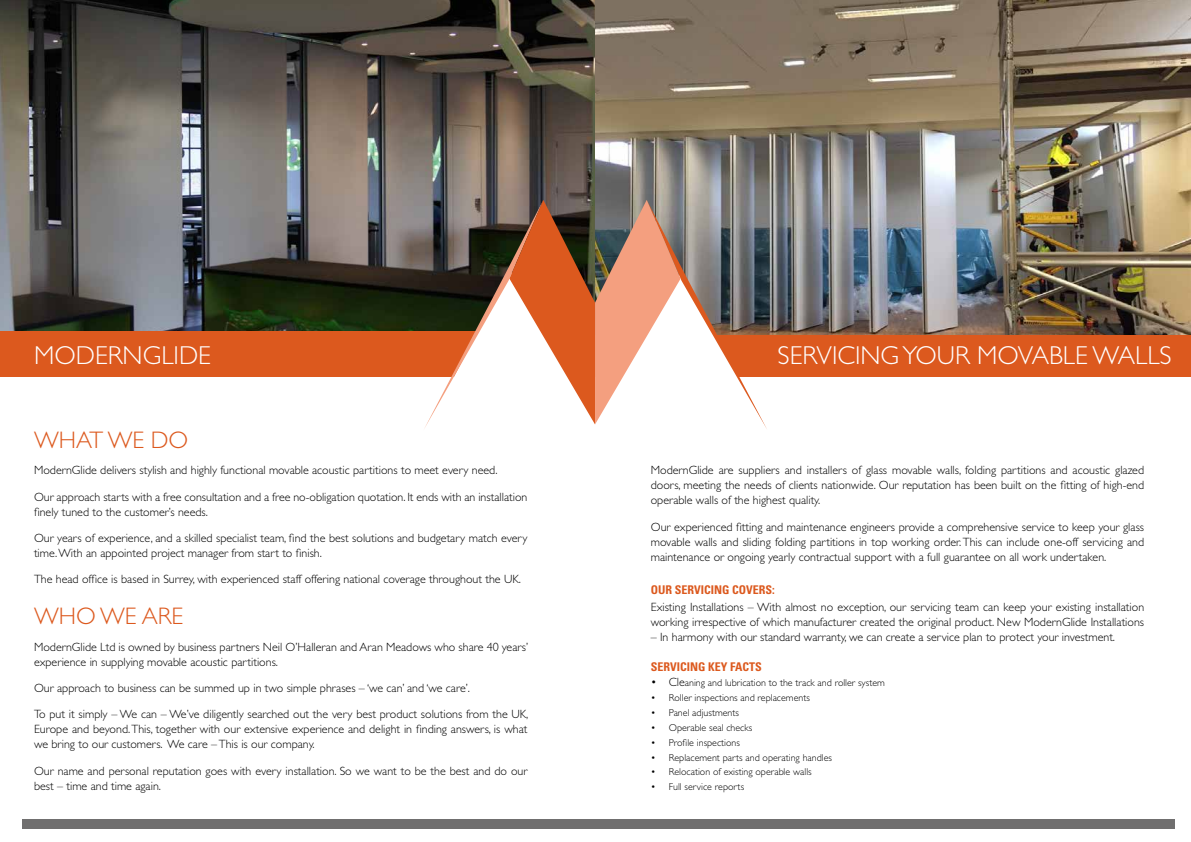
<style>
.page{position:relative;width:1191px;height:842px;background:#fff}
.page>*{position:absolute;margin:0;border:0;box-sizing:border-box;transform-origin:0 0}
.t1{font:300 26px "Gill Sans";color:#fff}
.t2{font:300 24px "Gill Sans";color:#dc591e}
.t3{font:300 12px/15px "Gill Sans";color:#000}
.t4{font:700 condensed 12px "Univers";color:#dc591e}
.t5{font:300 10px "Gill Sans";color:#000}
.s1{font-size:12px}
</style>
<div class="page">
<img style="left:0;top:0;width:1191px;height:332px">
<div style="left:0;top:332px;width:1191px;height:45px;background:#dc591e"></div>
<svg style="left:423px;top:200px;width:344px;height:229px"></svg>
<div style="left:22px;top:819px;width:1152px;height:10px;background:#706f6f"></div>
<h1 class="t1" style="left:34px;top:340px;width:178px">MODERNGLIDE</h1>
<h1 class="t1" style="left:777px;top:340px;width:396px">SERVICING YOUR MOVABLE WALLS</h1>
<h2 class="t2" style="left:34px;top:426px;width:156px">WHAT WE DO</h2>
<p class="t3" style="left:34px;top:457px;width:495px;line-height:26.3px">ModernGlide delivers stylish and highly functional movable acoustic partitions to meet every need.<br>Our approach starts with a free consultation and a free no-obligation quotation. It ends with an installation</p>
<p class="t3" style="left:34px;top:499px;width:495px;line-height:26.3px">finely tuned to the customer’s needs.<br>Our years of experience, and a skilled specialist team, find the best solutions and budgetary match every</p>
<p class="t3" style="left:34px;top:540px;width:488px;line-height:26.3px">time. With an appointed project manager from start to finish.<br>The head office is based in Surrey, with experienced staff offering national coverage throughout the UK.</p>
<h2 class="t2" style="left:34px;top:603px;width:151px">WHO WE ARE</h2>
<p class="t3" style="left:34px;top:639px;width:496px">ModernGlide Ltd is owned by business partners Neil O’Halleran and Aran Meadows who share 40 years’ experience in supplying movable acoustic partitions.</p>
<p class="t3" style="left:34px;top:675px;width:496px;line-height:26.3px">Our approach to business can be summed up in two simple phrases – ‘we can’ and ‘we care’.<br>To put it simply – We can – We’ve diligently searched out the very best product solutions from the UK,</p>
<p class="t3" style="left:34px;top:722px;width:495px">Europe and beyond. This, together with our extensive experience and delight in finding answers, is what we bring to our customers. We care – This is our company.</p>
<p class="t3" style="left:34px;top:763px;width:495px">Our name and personal reputation goes with every installation. So we want to be the best and do our best – time and time again.</p>
<p class="t3" style="left:651px;top:463px;width:495px;text-align:justify">ModernGlide are suppliers and installers of glass movable walls, folding partitions and acoustic glazed doors, meeting the needs of clients nationwide. Our reputation has been built on the fitting of high-end operable walls of the highest quality.</p>
<p class="t3" style="left:651px;top:519px;width:495px;text-align:justify">Our experienced fitting and maintenance engineers provide a comprehensive service to keep your glass movable walls and sliding folding partitions in top working order. This can include one-off servicing and maintenance or ongoing yearly contractual support with a full guarantee on all work undertaken.</p>
<p class="t4" style="left:651px;top:582px;width:126px">OUR SERVICING COVERS:</p>
<p class="t3" style="left:651px;top:600px;width:495px">Existing Installations – With almost no exception, our servicing team can keep your existing installation working irrespective of which manufacturer created the original product. New ModernGlide Installations</p>
<p class="t3" style="left:651px;top:630px;width:466px">– In harmony with our standard warranty, we can create a service plan to protect your investment.</p>
<p class="t4" style="left:651px;top:659px;width:14px">SERVICING</p>
<p class="t4" style="left:708px;top:659px;width:54px">KEY FACTS</p>
<p class="t5" style="left:651px;top:677px;width:235px"><span class="s1">• Cle</span>aning and lubrication to the track and roller system</p>
<p class="t5" style="left:651px;top:692px;width:161px">• Roller inspections and replacements</p>
<p class="t5" style="left:651px;top:707px;width:90px">• Panel adjustments</p>
<p class="t5" style="left:651px;top:722px;width:103px">• Operable seal checks</p>
<p class="t5" style="left:651px;top:737px;width:91px">• Profile inspections</p>
<p class="t5" style="left:651px;top:751px;width:183px">• Replacement parts and operating handles</p>
<p class="t5" style="left:651px;top:766px;width:162px">• Relocation of existing operable walls</p>
<p class="t5" style="left:651px;top:781px;width:95px">• Full service reports</p>
</div>
